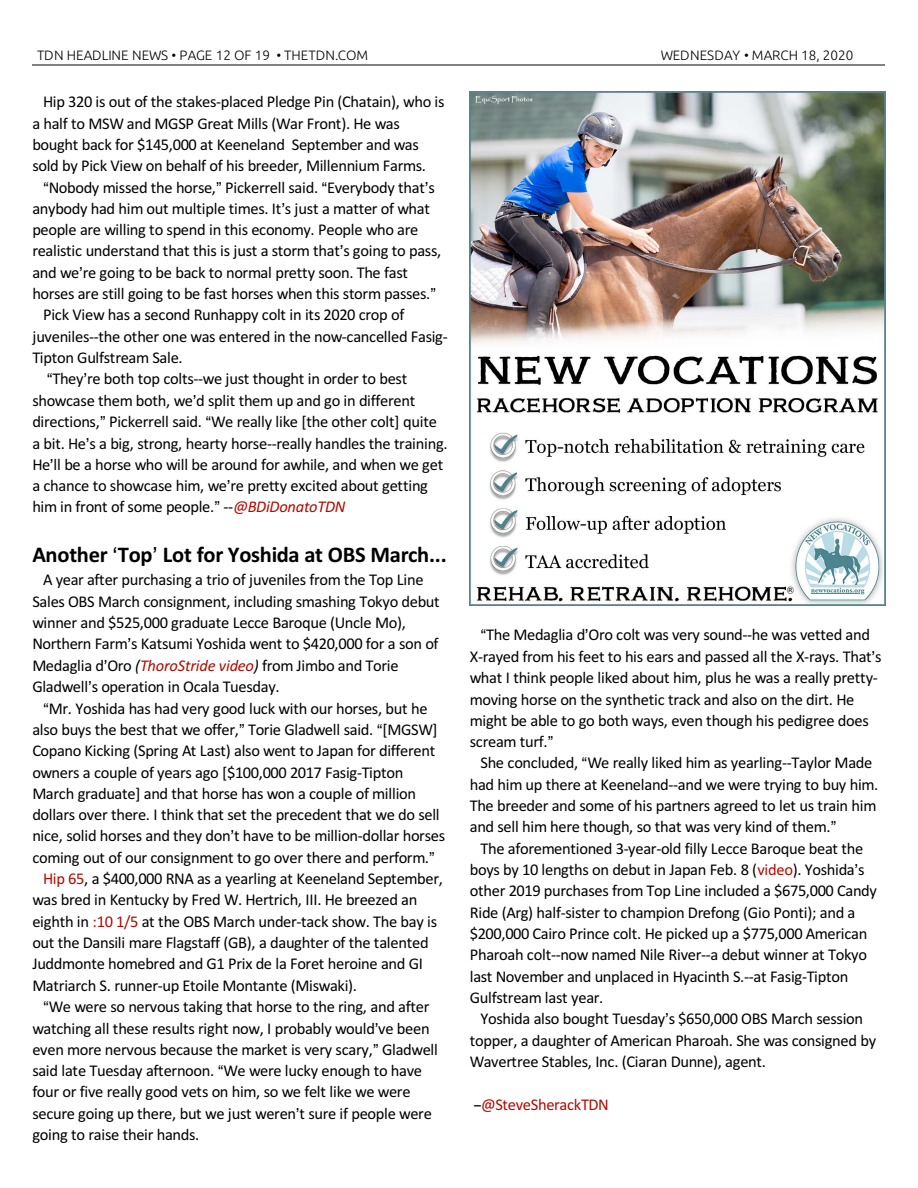
<style>
.page{position:relative;width:918px;height:1188px;background:#fff}
.page>*{position:absolute;margin:0;border:0;box-sizing:border-box;transform-origin:0 0}
.t1{font:700 22.5px "Calibri";letter-spacing:-.01em;color:#000}
.t2{font:16.5px/21.3px "Calibri";letter-spacing:-.02em;color:#000}
.t3{font:16.5px "Calibri";letter-spacing:-.02em;color:#b30a00}
.t4{font:300 13.5px "Ubuntu";color:#000}
.s1{font-style:italic;color:#b30a00}
.s2{font-style:italic}
.s3{color:#b30a00}
</style>
<div class="page">
<hr style="left:32px;top:64px;width:853px;height:1px;background:#808080">
<img style="left:470px;top:92px;width:416px;height:513px">
<p class="t4" style="left:37px;top:49px;width:333px">TDN HEADLINE NEWS • PAGE 12 OF 19 • THETDN.COM</p>
<p class="t4" style="left:661px;top:49px;width:194px">WEDNESDAY • MARCH 18, 2020</p>
<p class="t2" style="left:32px;top:93px;width:414px;text-indent:11px">Hip 320 is out of the stakes-placed Pledge Pin (Chatain), who is a half to MSW and MGSP Great Mills (War Front). He was bought back for $145,000 at Keeneland September and was sold by Pick View on behalf of his breeder, Millennium Farms.</p>
<p class="t2" style="left:49px;top:178px;width:387px">Nobody missed the horse, Pickerrell said. Everybody that s</p>
<p class="t2" style="left:32px;top:199px;width:399px">anybody had him out multiple times. It s just a matter of what</p>
<p class="t2" style="left:32px;top:220px;width:388px">people are willing to spend in this economy. People who are</p>
<p class="t2" style="left:32px;top:242px;width:410px">realistic understand that this is just a storm that s going to pass,</p>
<p class="t2" style="left:32px;top:263px;width:377px">and we re going to be back to normal pretty soon. The fast</p>
<p class="t2" style="left:32px;top:284px;width:400px">horses are still going to be fast horses when this storm passes.</p>
<p class="t2" style="left:43px;top:306px;width:363px">Pick View has a second Runhappy colt in its 2020 crop of</p>
<p class="t2" style="left:32px;top:327px;width:417px">juveniles--the other one was entered in the now-cancelled Fasig-</p>
<p class="t2" style="left:32px;top:348px;width:152px">Tipton Gulfstream Sale.</p>
<p class="t2" style="left:52px;top:370px;width:356px">They re both top colts--we just thought in order to best</p>
<p class="t2" style="left:32px;top:391px;width:384px">showcase them both, we d split them up and go in different</p>
<p class="t2" style="left:32px;top:412px;width:406px">directions, Pickerrell said. We really like [the other colt] quite</p>
<p class="t2" style="left:32px;top:434px;width:417px">a bit. He s a big, strong, hearty horse--really handles the training.</p>
<p class="t2" style="left:32px;top:455px;width:412px">He ll be a horse who will be around for awhile, and when we get</p>
<p class="t2" style="left:32px;top:476px;width:397px">a chance to showcase him, we re pretty excited about getting</p>
<p class="t2" style="left:32px;top:498px;width:315px">him in front of some people. --<span class="s1">@BDiDonatoTDN</span></p>
<h1 class="t1" style="left:32px;top:545px;width:416px">Another Top Lot for Yoshida at OBS March...</h1>
<p class="t2" style="left:32px;top:571px;width:409px;text-indent:11px">A year after purchasing a trio of juveniles from the Top Line Sales OBS March consignment, including smashing Tokyo debut winner and $525,000 graduate Lecce Baroque (Uncle Mo), Northern Farm s Katsumi Yoshida went to $420,000 for a son of Medaglia d Oro <span class="s2">(</span><span class="s1">ThoroStride video</span><span class="s2">)</span> from Jimbo and Torie Gladwell s operation in Ocala Tuesday.</p>
<p class="t2" style="left:49px;top:699px;width:380px">Mr. Yoshida has had very good luck with our horses, but he</p>
<p class="t2" style="left:32px;top:720px;width:407px">also buys the best that we offer, Torie Gladwell said. [MGSW]</p>
<p class="t2" style="left:32px;top:741px;width:404px">Copano Kicking (Spring At Last) also went to Japan for different</p>
<p class="t2" style="left:32px;top:763px;width:373px">owners a couple of years ago [$100,000 2017 Fasig-Tipton</p>
<p class="t2" style="left:32px;top:784px;width:385px">March graduate] and that horse has won a couple of million</p>
<p class="t2" style="left:32px;top:805px;width:409px">dollars over there. I think that set the precedent that we do sell</p>
<p class="t2" style="left:32px;top:827px;width:414px">nice, solid horses and they don t have to be million-dollar horses</p>
<p class="t2" style="left:32px;top:848px;width:398px">coming out of our consignment to go over there and perform.</p>
<p class="t2" style="left:43px;top:869px;width:401px"><span class="s3">Hip 65</span>, a $400,000 RNA as a yearling at Keeneland September,</p>
<p class="t2" style="left:32px;top:891px;width:387px">was bred in Kentucky by Fred W. Hertrich, III. He breezed an</p>
<p class="t2" style="left:32px;top:912px;width:406px">eighth in <span class="s3">:10 1/5</span> at the OBS March under-tack show. The bay is</p>
<p class="t2" style="left:32px;top:933px;width:398px">out the Dansili mare Flagstaff (GB), a daughter of the talented</p>
<p class="t2" style="left:32px;top:955px;width:392px">Juddmonte homebred and G1 Prix de la Foret heroine and GI</p>
<p class="t2" style="left:32px;top:976px;width:326px">Matriarch S. runner-up Etoile Montante (Miswaki).</p>
<p class="t2" style="left:49px;top:997px;width:382px">We were so nervous taking that horse to the ring, and after</p>
<p class="t2" style="left:32px;top:1019px;width:399px">watching all these results right now, I probably would ve been</p>
<p class="t2" style="left:32px;top:1040px;width:407px">even more nervous because the market is very scary, Gladwell</p>
<p class="t2" style="left:32px;top:1061px;width:391px">said late Tuesday afternoon. We were lucky enough to have</p>
<p class="t2" style="left:32px;top:1083px;width:380px">four or five really good vets on him, so we felt like we were</p>
<p class="t2" style="left:32px;top:1104px;width:401px">secure going up there, but we just weren t sure if people were</p>
<p class="t2" style="left:32px;top:1125px;width:169px">going to raise their hands.</p>
<p class="t2" style="left:470px;top:626px;width:413px;text-indent:16px">The Medaglia d Oro colt was very sound--he was vetted and X-rayed from his feet to his ears and passed all the X-rays. That s what I think people liked about him, plus he was a really pretty&shy;moving horse on the synthetic track and also on the dirt. He might be able to go both ways, even though his pedigree does scream turf.</p>
<p class="t2" style="left:470px;top:753px;width:410px;text-indent:11px">She concluded, We really liked him as yearling--Taylor Made had him up there at Keeneland--and we were trying to buy him.<br>The breeder and some of his partners agreed to let us train him and sell him here though, so that was very kind of them.</p>
<p class="t2" style="left:470px;top:839px;width:409px;text-indent:11px">The aforementioned 3-year-old filly Lecce Baroque beat the boys by 10 lengths on debut in Japan Feb. 8 (<span class="s3">video</span>). Yoshida s other 2019 purchases from Top Line included a $675,000 Candy Ride (Arg) half-sister to champion Drefong (Gio Ponti); and a $200,000 Cairo Prince colt. He picked up a $775,000 American Pharoah colt--now named Nile River--a debut winner at Tokyo last November and unplaced in Hyacinth S.--at Fasig-Tipton Gulfstream last year.</p>
<p class="t2" style="left:470px;top:1009px;width:408px;text-indent:11px">Yoshida also bought Tuesday s $650,000 OBS March session topper, a daughter of American Pharoah. She was consigned by<br>Wavertree Stables, Inc. (Ciaran Dunne), agent.</p>
<p class="t3" style="left:481px;top:1097px;width:129px">@SteveSherackTDN</p>
</div>
